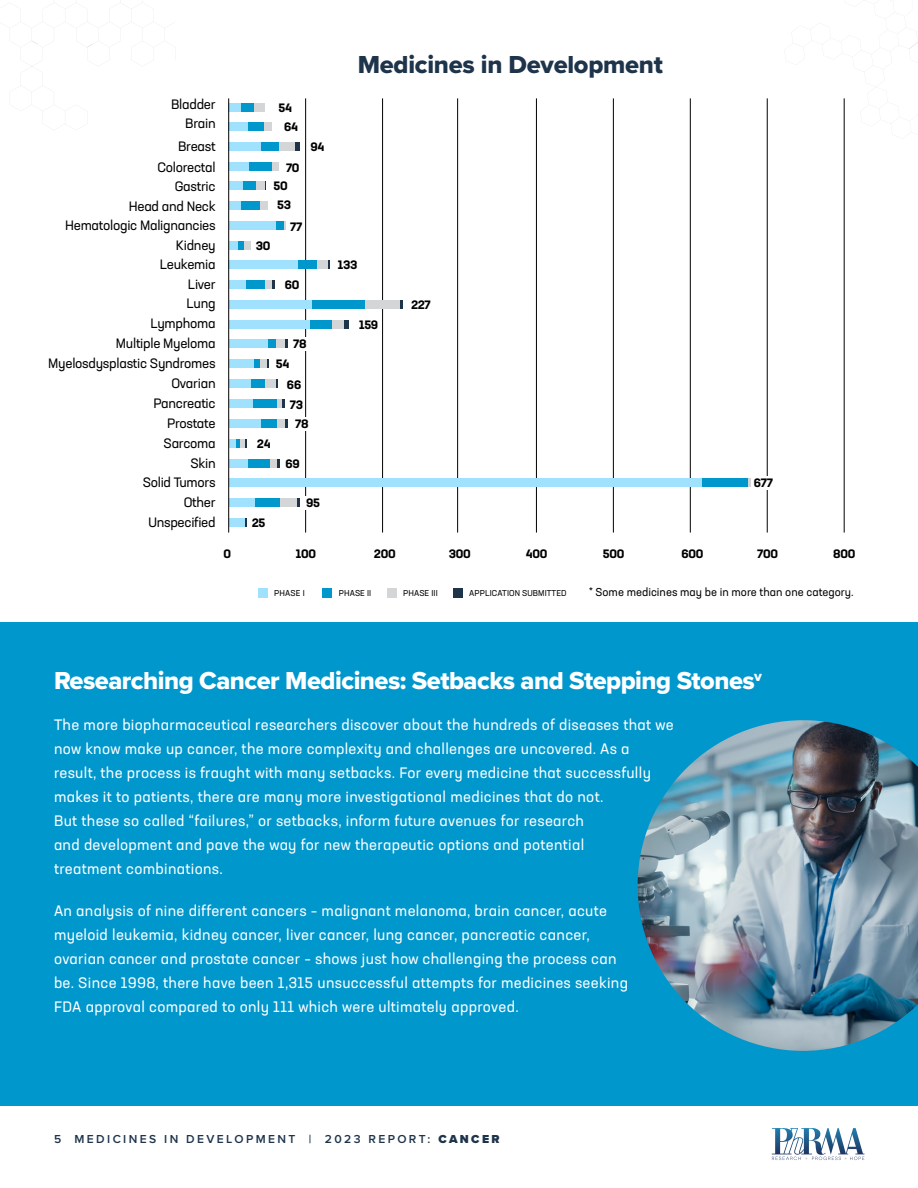
<style>
.page{position:relative;width:918px;height:1188px;background:#fff}
.page>*{position:absolute;margin:0;border:0;box-sizing:border-box;transform-origin:0 0}
.t1{font:25.5px "Proxima Nova Extrabld";letter-spacing:-.02em;color:#fff}
.t2{font:25.5px "Proxima Nova Extrabld";letter-spacing:-.01em;color:#1e344b}
.t3{font:15px/24px "Neusa Next Std";letter-spacing:.02em;color:#fff}
.t4{font:13.5px/19.8px "Neusa Next Std";letter-spacing:-.02em;color:#000;text-align:right}
.t5{font:700 12px/19.5px "Neusa Next Std";letter-spacing:-.02em;color:#000}
.t6{font:600 12px "Proxima Nova";letter-spacing:.2em;color:#1e344b}
.t7{font:11.25px "Neusa Next Std";color:#000}
.t8{font:8.4px "Neusa Next Std";letter-spacing:.01em;color:#000}
.s1{font-weight:900}
</style>
<div class="page">
<div style="left:0;top:622px;width:918px;height:484px;background:#0097cd"></div>
<svg style="left:772px;top:1128px;width:92px;height:32px"></svg>
<hr style="left:305px;top:98px;width:1px;height:435px;background:#000">
<hr style="left:382px;top:98px;width:1px;height:435px;background:#000">
<hr style="left:457px;top:98px;width:1px;height:435px;background:#000">
<hr style="left:536px;top:98px;width:1px;height:435px;background:#000">
<hr style="left:613px;top:98px;width:1px;height:435px;background:#000">
<hr style="left:690px;top:98px;width:1px;height:435px;background:#000">
<hr style="left:767px;top:98px;width:1px;height:435px;background:#000">
<div style="left:259px;top:589px;width:9px;height:9px;background:#a0e2fd"></div>
<div style="left:322px;top:589px;width:10px;height:9px;background:#0097cd"></div>
<div style="left:387px;top:589px;width:10px;height:9px;background:#d4d5d6"></div>
<hr style="left:844px;top:98px;width:1px;height:435px;background:#000">
<div style="left:228px;top:103px;width:13px;height:8px;background:#a0e2fd"></div>
<div style="left:241px;top:103px;width:13px;height:8px;background:#0097cd"></div>
<div style="left:254px;top:103px;width:11px;height:8px;background:#d4d5d6"></div>
<div style="left:453px;top:589px;width:10px;height:9px;background:#1e344b"></div>
<div style="left:242px;top:122px;width:23px;height:8px;background:#0097cd"></div>
<div style="left:228px;top:122px;width:20px;height:8px;background:#a0e2fd"></div>
<div style="left:265px;top:122px;width:7px;height:8px;background:#d4d5d6"></div>
<div style="left:228px;top:142px;width:33px;height:8px;background:#a0e2fd"></div>
<div style="left:261px;top:142px;width:18px;height:8px;background:#0097cd"></div>
<div style="left:279px;top:142px;width:16px;height:8px;background:#d4d5d6"></div>
<div style="left:295px;top:142px;width:5px;height:8px;background:#1e344b"></div>
<div style="left:228px;top:162px;width:21px;height:8px;background:#a0e2fd"></div>
<div style="left:249px;top:162px;width:23px;height:8px;background:#0097cd"></div>
<div style="left:272px;top:162px;width:7px;height:8px;background:#d4d5d6"></div>
<div style="left:229px;top:182px;width:14px;height:8px;background:#a0e2fd"></div>
<div style="left:243px;top:182px;width:14px;height:8px;background:#0097cd"></div>
<div style="left:257px;top:182px;width:8px;height:8px;background:#d4d5d6"></div>
<div style="left:229px;top:201px;width:12px;height:8px;background:#a0e2fd"></div>
<div style="left:241px;top:201px;width:20px;height:8px;background:#0097cd"></div>
<div style="left:261px;top:201px;width:7px;height:8px;background:#d4d5d6"></div>
<div style="left:229px;top:222px;width:48px;height:8px;background:#a0e2fd"></div>
<div style="left:277px;top:222px;width:8px;height:8px;background:#0097cd"></div>
<div style="left:237px;top:242px;width:7px;height:8px;background:#0097cd"></div>
<div style="left:244px;top:242px;width:6px;height:8px;background:#d4d5d6"></div>
<div style="left:229px;top:261px;width:69px;height:8px;background:#a0e2fd"></div>
<div style="left:229px;top:242px;width:8px;height:8px;background:#a0e2fd"></div>
<div style="left:298px;top:261px;width:19px;height:8px;background:#0097cd"></div>
<div style="left:317px;top:261px;width:11px;height:8px;background:#d4d5d6"></div>
<div style="left:229px;top:281px;width:17px;height:8px;background:#a0e2fd"></div>
<div style="left:246px;top:281px;width:19px;height:8px;background:#0097cd"></div>
<div style="left:265px;top:281px;width:8px;height:8px;background:#d4d5d6"></div>
<svg style="left:273px;top:281px;width:2px;height:8px"></svg>
<div style="left:229px;top:300px;width:83px;height:8px;background:#a0e2fd"></div>
<div style="left:312px;top:300px;width:53px;height:8px;background:#0097cd"></div>
<div style="left:365px;top:300px;width:35px;height:8px;background:#d4d5d6"></div>
<svg style="left:400px;top:300px;width:2px;height:8px"></svg>
<div style="left:229px;top:320px;width:81px;height:8px;background:#a0e2fd"></div>
<div style="left:310px;top:320px;width:23px;height:8px;background:#0097cd"></div>
<div style="left:333px;top:320px;width:11px;height:8px;background:#d4d5d6"></div>
<svg style="left:344px;top:320px;width:4px;height:8px"></svg>
<div style="left:229px;top:340px;width:39px;height:8px;background:#a0e2fd"></div>
<div style="left:268px;top:340px;width:9px;height:8px;background:#0097cd"></div>
<div style="left:277px;top:340px;width:8px;height:8px;background:#d4d5d6"></div>
<svg style="left:285px;top:340px;width:2px;height:8px"></svg>
<div style="left:229px;top:360px;width:25px;height:8px;background:#a0e2fd"></div>
<div style="left:254px;top:360px;width:7px;height:8px;background:#0097cd"></div>
<div style="left:261px;top:360px;width:6px;height:8px;background:#d4d5d6"></div>
<div style="left:229px;top:380px;width:23px;height:8px;background:#a0e2fd"></div>
<div style="left:252px;top:380px;width:13px;height:8px;background:#0097cd"></div>
<div style="left:265px;top:380px;width:12px;height:8px;background:#d4d5d6"></div>
<div style="left:229px;top:400px;width:25px;height:8px;background:#a0e2fd"></div>
<div style="left:254px;top:400px;width:24px;height:8px;background:#0097cd"></div>
<svg style="left:278px;top:400px;width:6px;height:8px"></svg>
<div style="left:229px;top:420px;width:32px;height:8px;background:#a0e2fd"></div>
<div style="left:261px;top:420px;width:16px;height:8px;background:#0097cd"></div>
<div style="left:277px;top:420px;width:8px;height:8px;background:#d4d5d6"></div>
<svg style="left:285px;top:420px;width:3px;height:8px"></svg>
<div style="left:229px;top:439px;width:7px;height:8px;background:#a0e2fd"></div>
<div style="left:236px;top:439px;width:5px;height:8px;background:#0097cd"></div>
<svg style="left:241px;top:439px;width:5px;height:8px"></svg>
<div style="left:229px;top:460px;width:19px;height:8px;background:#a0e2fd"></div>
<div style="left:248px;top:460px;width:22px;height:8px;background:#0097cd"></div>
<div style="left:270px;top:460px;width:8px;height:8px;background:#d4d5d6"></div>
<svg style="left:278px;top:460px;width:2px;height:8px"></svg>
<div style="left:229px;top:479px;width:473px;height:8px;background:#a0e2fd"></div>
<div style="left:702px;top:479px;width:46px;height:8px;background:#0097cd"></div>
<svg style="left:748px;top:479px;width:2px;height:8px"></svg>
<div style="left:229px;top:499px;width:27px;height:8px;background:#a0e2fd"></div>
<div style="left:256px;top:499px;width:24px;height:8px;background:#0097cd"></div>
<div style="left:280px;top:499px;width:18px;height:8px;background:#d4d5d6"></div>
<svg style="left:298px;top:499px;width:2px;height:8px"></svg>
<div style="left:229px;top:518px;width:16px;height:8px;background:#a0e2fd"></div>
<svg style="left:810px;top:1px;width:108px;height:138px"></svg>
<img style="left:638px;top:720px;width:280px;height:331px">
<hr style="left:228px;top:98px;width:1px;height:435px;background:#000">
<div style="left:293px;top:337px;width:35px;height:13px;background:#fff"></div>
<div style="left:295px;top:417px;width:26px;height:13px;background:#fff"></div>
<div style="left:754px;top:476px;width:32px;height:13px;background:#fff"></div>
<div style="left:304px;top:496px;width:31px;height:13px;background:#fff"></div>
<p class="t4" style="left:171px;top:94px;width:46px">Bladder<br>Brain</p>
<p class="t4" style="left:157px;top:135px;width:60px;line-height:21px">Breast<br>Colorectal</p>
<p class="t4" style="left:48px;top:176px;width:169px">Gastric<br>Head and Neck<br>Hematologic Malignancies<br>Kidney<br>Leukemia<br>Liver<br>Lung<br>Lymphoma<br>Multiple Myeloma<br>Myelosdysplastic Syndromes<br>Ovarian<br>Pancreatic<br>Prostate<br>Sarcoma<br>Skin<br>Solid Tumors<br>Other<br>Unspecified</p>
<p class="t5" style="left:278px;top:97px;width:21px;text-align:center">54<br>64</p>
<p class="t5" style="left:273px;top:158px;width:28px;line-height:18.1px;text-indent:13px">70<br>50</p>
<p class="t5" style="left:290px;top:194px;width:14px;line-height:21.5px;text-indent:-13px">53<br>77</p>
<p class="t5" style="left:256px;top:236px;width:16px">30</p>
<p class="t5" style="left:310px;top:136px;width:15px">94</p>
<p class="t5" style="left:285px;top:275px;width:16px">60</p>
<p class="t5" style="left:293px;top:334px;width:15px">78</p>
<p class="t5" style="left:287px;top:353px;width:16px;line-height:21px;text-indent:-11px">54<br>66</p>
<p class="t5" style="left:290px;top:395px;width:20px;text-align:center">73<br>78</p>
<p class="t5" style="left:257px;top:434px;width:15px">24</p>
<p class="t5" style="left:252px;top:512px;width:15px">25</p>
<p class="t5" style="left:285px;top:454px;width:16px">69</p>
<p class="t5" style="left:306px;top:493px;width:16px">95</p>
<h1 class="t2" style="left:358px;top:46px;width:307px">Medicines in Development</h1>
<p class="t5" style="left:338px;top:255px;width:21px">133</p>
<p class="t5" style="left:359px;top:315px;width:21px">159</p>
<p class="t5" style="left:411px;top:294px;width:21px">227</p>
<p class="t5" style="left:754px;top:473px;width:21px">677</p>
<p class="t5" style="left:223px;top:543px;width:9px">0</p>
<p class="t5" style="left:296px;top:543px;width:22px">100</p>
<p class="t5" style="left:374px;top:543px;width:23px">200</p>
<p class="t5" style="left:449px;top:543px;width:24px">300</p>
<p class="t5" style="left:526px;top:543px;width:23px">400</p>
<p class="t5" style="left:603px;top:543px;width:23px">500</p>
<p class="t5" style="left:681px;top:543px;width:24px">600</p>
<p class="t5" style="left:757px;top:543px;width:22px">700</p>
<p class="t5" style="left:833px;top:543px;width:24px">800</p>
<p class="t8" style="left:274px;top:588px;width:32px">PHASE I</p>
<p class="t8" style="left:339px;top:588px;width:34px">PHASE II</p>
<p class="t8" style="left:403px;top:588px;width:36px">PHASE III</p>
<p class="t8" style="left:469px;top:588px;width:99px">APPLICATION SUBMITTED</p>
<p class="t7" style="left:589px;top:585px;width:266px">* Some medicines may be in more than one category.</p>
<h1 class="t1" style="left:54px;top:662px;width:710px">Researching Cancer Medicines: Setbacks and Stepping Stones<sup>v</sup></h1>
<p class="t3" style="left:54px;top:712px;width:621px">The more biopharmaceutical researchers discover about the hundreds of diseases that we now know make up cancer, the more complexity and challenges are uncovered. As a result, the process is fraught with many setbacks. For every medicine that successfully makes it to patients, there are many more investigational medicines that do not.<br>But these so called “failures,” or setbacks, inform future avenues for research<br>and development and pave the way for new therapeutic options and potential<br>treatment combinations.</p>
<p class="t3" style="left:54px;top:898px;width:576px">An analysis of nine different cancers – malignant melanoma, brain cancer, acute myeloid leukemia, kidney cancer, liver cancer, lung cancer, pancreatic cancer, ovarian cancer and prostate cancer – shows just how challenging the process can be. Since 1998, there have been 1,315 unsuccessful attempts for medicines seeking FDA approval compared to only 111 which were ultimately approved.</p>
<p class="t6" style="left:54px;top:1130px;width:447px">5 MEDICINES IN DEVELOPMENT | 2023 REPORT: <span class="s1">CANCER</span></p>
</div>
